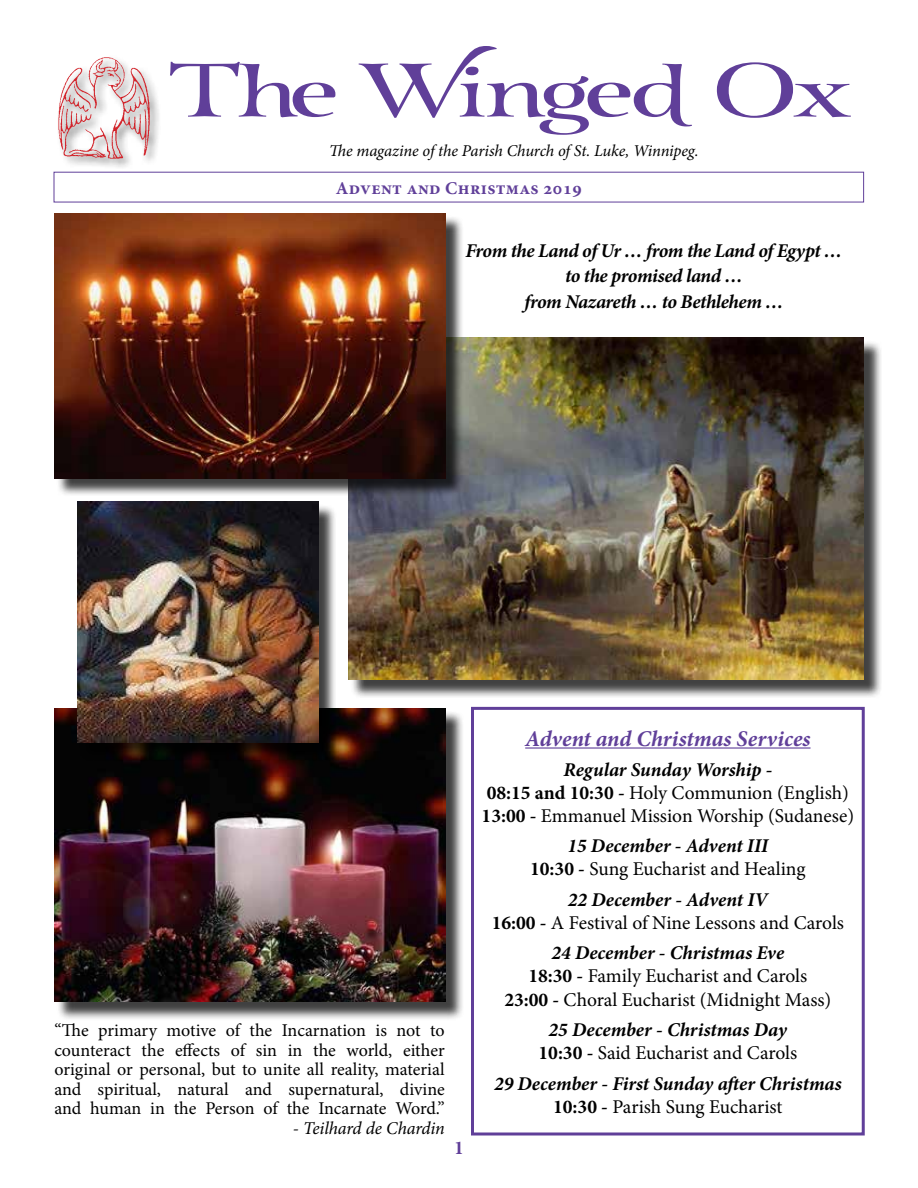
<style>
.page{position:relative;width:918px;height:1188px;background:#fff}
.page>*{position:absolute;margin:0;border:0;box-sizing:border-box;transform-origin:0 0}
.t1{font:73.5px "Esmeralda Pro";letter-spacing:-.05em;color:#603f99;scale:1.5 1}
.t2{font:italic 700 22.5px "Minion Pro";color:#603f99}
.t3{font:19.5px/23.4px "Minion Pro";letter-spacing:-.005em;color:#000;text-align:center}
.t4{font:italic 700 19.5px/25.5px "Minion Pro";letter-spacing:-.015em;color:#000;text-align:center}
.t5{font:700 19.5px "Minion Pro";color:#603f99}
.t6{font:18px/19.5px "Minion Pro";letter-spacing:-.005em;color:#000;text-align:justify}
.t7{font:700 18px "Minion Pro";letter-spacing:.02em;color:#603f99}
.t8{font:italic 18px "Minion Pro";letter-spacing:-.01em;color:#000}
.t9{font:italic 16.5px "Minion Pro";letter-spacing:-.01em;color:#000}
.s1{font-style:normal}
.s2{font-weight:700;font-style:italic}
.s3{font-weight:700}
.s4{font-weight:400;font-style:normal}
</style>
<div class="page">
<div style="left:56px;top:55px;width:106px;height:115px;background:#000;opacity:.75"></div>
<img style="left:56px;top:55px;width:100px;height:108px">
<div style="left:350px;top:340px;width:532px;height:358px;background:#000;opacity:.75"></div>
<img style="left:348px;top:338px;width:516px;height:342px">
<div style="left:57px;top:215px;width:407px;height:282px;background:#000;opacity:.75"></div>
<img style="left:54px;top:213px;width:392px;height:265px">
<div style="left:56px;top:711px;width:408px;height:310px;background:#000;opacity:.75"></div>
<img style="left:54px;top:708px;width:392px;height:294px">
<div style="left:80px;top:504px;width:257px;height:257px;background:#000;opacity:.75"></div>
<img style="left:77px;top:502px;width:241px;height:241px">
<hr style="left:525px;top:747px;width:286px;height:2px;background:#603f99">
<div style="left:471px;top:707px;width:394px;height:429px;border:3px solid #603f99"></div>
<h1 class="t1" style="left:168px;top:37px;width:458px">The Winged Ox</h1>
<p class="t9" style="left:329px;top:140px;width:371px">The magazine of the Parish Church of St. Luke, Winnipeg.</p>
<p class="t7" style="left:336px;top:175px;width:248px">Advent and Christmas 2019</p>
<p class="t4" style="left:466px;top:238px;width:378px">From the Land of Ur … from the Land of Egypt … to the promised land …<br>from Nazareth … to Bethlehem …</p>
<p class="t6" style="left:54px;top:1021px;width:392px">“The primary motive of the Incarnation is not to counteract the effects of sin in the world, either original or personal, but to unite all reality, material and spiritual, natural and supernatural, divine and human in the Person of the Incarnate Word.”</p>
<p class="t8" style="left:293px;top:1116px;width:153px"><span class="s1">-</span> Teilhard de Chardin</p>
<p class="t5" style="left:454px;top:1134px;width:11px">1</p>
<p class="t2" style="left:525px;top:723px;width:287px">Advent and Christmas Services</p>
<p class="t3" style="left:482px;top:758px;width:374px;line-height:23px"><span class="s2">Regular Sunday Worship -<br></span><span class="s3">08:15 and 10:30 -</span> Holy Communion (English)<br><span class="s3">13:00 -</span> Emmanuel Mission Worship (Sudanese)</p>
<p class="t3" style="left:530px;top:834px;width:277px"><span class="s2">15 December - Advent III<br></span><span class="s3">10:30 -</span> Sung Eucharist and Healing</p>
<p class="t3" style="left:492px;top:888px;width:354px"><span class="s2">22 December - Advent IV<br></span><span class="s3">16:00 -</span> A Festival of Nine Lessons and Carols</p>
<p class="t3" style="left:504px;top:941px;width:329px"><span class="s2">24 December - Christmas Eve<br></span><span class="s3">18:30 -</span> Family Eucharist and Carols<br><span class="s3">23:00 -</span> Choral Eucharist (Midnight Mass)</p>
<p class="t4" style="left:539px;top:1018px;width:260px;line-height:23.4px">25 December - Christmas Day<br><span class="s1">10:30 -</span> <span class="s4">Said Eucharist and Carols</span></p>
<p class="t4" style="left:494px;top:1071px;width:349px;line-height:23.4px">29 December - First Sunday after Christmas<br><span class="s1">10:30 -</span> <span class="s4">Parish Sung Eucharist</span></p>
</div>
